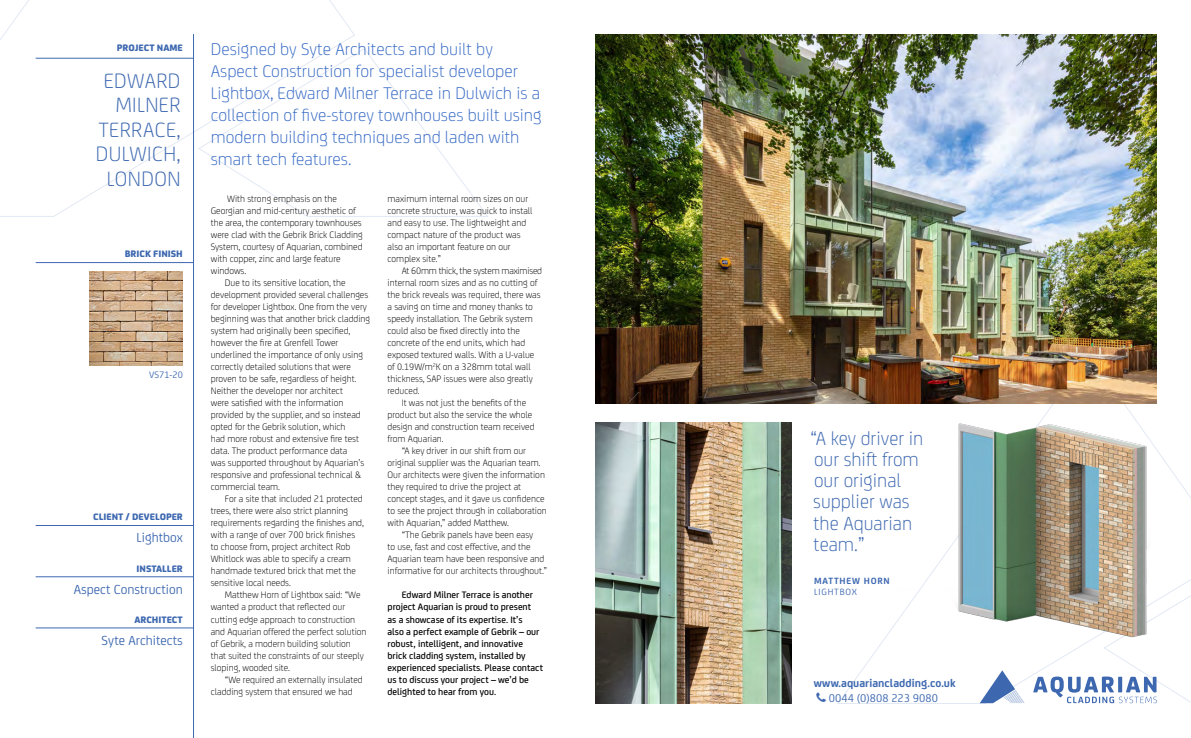
<style>
.page{position:relative;width:1191px;height:738px;background:#fff}
.page>*{position:absolute;margin:0;border:0;box-sizing:border-box;transform-origin:0 0}
.t1{font:300 22.1px/24.4px "FS Joey";letter-spacing:.02em;color:#3d68b0;text-align:right}
.t2{font:300 20.3px/21.2px "FS Joey";color:#3d68b0}
.t3{font:300 18px/22px "FS Joey";color:#376ac5}
.t4{font:14px "FS Joey";color:#3d68b0}
.t5{font:700 12px "FS Joey";color:#3d68b0}
.t6{font:12px "FS Joey";color:#3d68b0}
.t7{font:300 10px/12px "FS Joey";color:#000}
.t8{font:500 10px/12px "FS Joey";color:#000}
.t9{font:800 10px "FS Joey";color:#3d68b0}
.t10{font:300 10px "FS Joey";letter-spacing:-.02em;color:#000}
.t11{font:10px "FS Joey";color:#3d68b0}
.t12{font:700 9.7px "FS Joey";letter-spacing:.08em;color:#3d68b0}
.t13{font:9.7px "FS Joey";letter-spacing:.08em;color:#3d68b0}
</style>
<div class="page">
<svg style="left:836px;top:403px;width:321px;height:300px"></svg>
<svg style="left:0;top:0;width:355px;height:217px"></svg>
<svg style="left:197px;top:48px;width:291px;height:169px"></svg>
<hr style="left:193px;top:34px;width:1px;height:703px;background:#3d68b0">
<hr style="left:36px;top:262px;width:158px;height:1px;background:#3d68b0">
<hr style="left:36px;top:58px;width:158px;height:1px;background:#3d68b0">
<hr style="left:36px;top:576px;width:158px;height:1px;background:#3d68b0">
<hr style="left:36px;top:627px;width:158px;height:1px;background:#3d68b0">
<img style="left:90px;top:272px;width:93px;height:93px">
<img style="left:595px;top:34px;width:562px;height:369px">
<img style="left:595px;top:422px;width:196px;height:281px">
<hr style="left:36px;top:525px;width:158px;height:1px;background:#3d68b0">
<img style="left:895px;top:421px;width:296px;height:224px">
<svg style="left:1033px;top:565px;width:158px;height:138px"></svg>
<svg style="left:979px;top:669px;width:46px;height:33px"></svg>
<p class="t9" style="left:117px;top:40px;width:67px">PROJECT NAME</p>
<h1 class="t1" style="left:96px;top:67px;width:86px">EDWARD<br>MILNER<br>TERRACE,<br>DULWICH,<br>LONDON</h1>
<p class="t9" style="left:125px;top:245px;width:60px">BRICK FINISH</p>
<p class="t11" style="left:149px;top:367px;width:35px">VS71-20</p>
<p class="t9" style="left:93px;top:508px;width:91px">CLIENT / DEVELOPER</p>
<h3 class="t4" style="left:137px;top:526px;width:48px">Lightbox</h3>
<p class="t9" style="left:136px;top:561px;width:48px">INSTALLER</p>
<h3 class="t4" style="left:74px;top:579px;width:111px">Aspect Construction</h3>
<p class="t9" style="left:134px;top:611px;width:50px">ARCHITECT</p>
<h3 class="t4" style="left:102px;top:630px;width:83px">Syte Architects</h3>
<p class="t3" style="left:211px;top:37px;width:332px">Designed by Syte Architects and built by Aspect Construction for specialist developer Lightbox, Edward Milner Terrace in Dulwich is a collection of five-storey townhouses built using modern building techniques and laden with smart tech features.</p>
<p class="t7" style="left:227px;top:192px;width:111px">With strong emphasis on the</p>
<p class="t7" style="left:211px;top:204px;width:146px">Georgian and mid-century aesthetic of</p>
<p class="t7" style="left:211px;top:216px;width:152px">the area, the contemporary townhouses</p>
<p class="t7" style="left:211px;top:228px;width:153px">were clad with the Gebrik Brick Cladding</p>
<p class="t7" style="left:211px;top:240px;width:153px">System, courtesy of Aquarian, combined</p>
<p class="t7" style="left:211px;top:252px;width:131px">with copper, zinc and large feature</p>
<p class="t7" style="left:211px;top:264px;width:37px">windows.</p>
<p class="t7" style="left:225px;top:276px;width:122px">Due to its sensitive location, the</p>
<p class="t7" style="left:211px;top:288px;width:159px">development provided several challenges</p>
<p class="t7" style="left:211px;top:300px;width:158px">for developer Lightbox. One from the very</p>
<p class="t7" style="left:211px;top:312px;width:161px">beginning was that another brick cladding</p>
<p class="t7" style="left:211px;top:324px;width:141px">system had originally been specified,</p>
<p class="t7" style="left:211px;top:336px;width:129px">however the fire at Grenfell Tower</p>
<p class="t7" style="left:211px;top:348px;width:154px">underlined the importance of only using</p>
<p class="t7" style="left:211px;top:360px;width:142px">correctly detailed solutions that were</p>
<p class="t7" style="left:211px;top:372px;width:147px">proven to be safe, regardless of height.</p>
<p class="t7" style="left:211px;top:384px;width:134px">Neither the developer nor architect</p>
<p class="t7" style="left:211px;top:396px;width:134px">were satisfied with the information</p>
<p class="t7" style="left:211px;top:408px;width:151px">provided by the supplier, and so instead</p>
<p class="t7" style="left:211px;top:420px;width:136px">opted for the Gebrik solution, which</p>
<p class="t7" style="left:211px;top:432px;width:150px">had more robust and extensive fire test</p>
<p class="t7" style="left:211px;top:444px;width:138px">data. The product performance data</p>
<p class="t7" style="left:211px;top:456px;width:155px">was supported throughout by Aquarian’s</p>
<p class="t7" style="left:211px;top:468px;width:152px">responsive and professional technical &amp;</p>
<p class="t7" style="left:211px;top:480px;width:71px">commercial team.</p>
<p class="t7" style="left:225px;top:492px;width:139px">For a site that included 21 protected</p>
<p class="t7" style="left:211px;top:504px;width:139px">trees, there were also strict planning</p>
<p class="t7" style="left:211px;top:516px;width:155px">requirements regarding the finishes and,</p>
<p class="t7" style="left:211px;top:528px;width:146px">with a range of over 700 brick finishes</p>
<p class="t7" style="left:211px;top:540px;width:141px">to choose from, project architect Rob</p>
<p class="t7" style="left:211px;top:552px;width:142px">Whitlock was able to specify a cream</p>
<p class="t7" style="left:211px;top:564px;width:147px">handmade textured brick that met the</p>
<p class="t7" style="left:211px;top:576px;width:82px">sensitive local needs.</p>
<p class="t7" style="left:225px;top:588px;width:137px">Matthew Horn of Lightbox said: “We</p>
<p class="t7" style="left:211px;top:600px;width:136px">wanted a product that reflected our</p>
<p class="t7" style="left:211px;top:612px;width:146px">cutting edge approach to construction</p>
<p class="t7" style="left:211px;top:624px;width:157px">and Aquarian offered the perfect solution</p>
<p class="t7" style="left:211px;top:636px;width:142px">of Gebrik, a modern building solution</p>
<p class="t7" style="left:211px;top:648px;width:155px">that suited the constraints of our steeply</p>
<p class="t7" style="left:211px;top:660px;width:81px">sloping, wooded site.</p>
<p class="t7" style="left:225px;top:672px;width:139px">“We required an externally insulated</p>
<p class="t7" style="left:211px;top:684px;width:143px">cladding system that ensured we had</p>
<p class="t7" style="left:387px;top:192px;width:146px">maximum internal room sizes on our concrete structure, was quick to install and easy to use. The lightweight and compact nature of the product was also an important feature on our complex site.”</p>
<p class="t10" style="left:402px;top:263px;width:142px">At 60mm thick, the system maximised</p>
<p class="t7" style="left:387px;top:276px;width:151px">internal room sizes and as no cutting of</p>
<p class="t7" style="left:387px;top:288px;width:155px">the brick reveals was required, there was</p>
<p class="t7" style="left:387px;top:300px;width:147px">a saving on time and money thanks to</p>
<p class="t7" style="left:387px;top:312px;width:147px">speedy installation. The Gebrik system</p>
<p class="t7" style="left:387px;top:324px;width:134px">could also be fixed directly into the</p>
<p class="t7" style="left:387px;top:336px;width:139px">concrete of the end units, which had</p>
<p class="t7" style="left:387px;top:348px;width:148px">exposed textured walls. With a U-value</p>
<p class="t7" style="left:387px;top:360px;width:145px">of 0.19W/m<sup>2</sup>K on a 328mm total wall</p>
<p class="t7" style="left:387px;top:372px;width:147px">thickness, SAP issues were also greatly</p>
<p class="t7" style="left:387px;top:384px;width:34px">reduced.</p>
<p class="t7" style="left:402px;top:396px;width:126px">It was not just the benefits of the</p>
<p class="t7" style="left:387px;top:408px;width:146px">product but also the service the whole</p>
<p class="t7" style="left:387px;top:420px;width:148px">design and construction team received</p>
<p class="t7" style="left:387px;top:432px;width:58px">from Aquarian.</p>
<p class="t7" style="left:402px;top:444px;width:126px">“A key driver in our shift from our</p>
<p class="t7" style="left:387px;top:456px;width:155px">original supplier was the Aquarian team.</p>
<p class="t7" style="left:387px;top:468px;width:159px">Our architects were given the information</p>
<p class="t7" style="left:387px;top:480px;width:135px">they required to drive the project at</p>
<p class="t7" style="left:387px;top:492px;width:158px">concept stages, and it gave us confidence</p>
<p class="t7" style="left:387px;top:504px;width:161px">to see the project through in collaboration</p>
<p class="t7" style="left:387px;top:516px;width:123px">with Aquarian,” added Matthew.</p>
<p class="t7" style="left:402px;top:528px;width:133px">“The Gebrik panels have been easy</p>
<p class="t7" style="left:387px;top:540px;width:145px">to use, fast and cost effective, and the</p>
<p class="t7" style="left:387px;top:552px;width:158px">Aquarian team have been responsive and</p>
<p class="t7" style="left:387px;top:564px;width:161px">informative for our architects throughout.”</p>
<p class="t8" style="left:387px;top:588px;width:157px;text-indent:14px">Edward Milner Terrace is another project Aquarian is proud to present<br>as a showcase of its expertise. It’s<br>also a perfect example of Gebrik – our robust, intelligent, and innovative brick cladding system, installed by experienced specialists. Please contact us to discuss your project – we’d be delighted to hear from you.</p>
<h2 class="t2" style="left:810px;top:425px;width:115px">“A key driver in our shift from our original supplier was the Aquarian team.”</h2>
<p class="t12" style="left:814px;top:572px;width:77px">MATTHEW HORN</p>
<p class="t13" style="left:814px;top:584px;width:44px">LIGHTBOX</p>
<p class="t5" style="left:814px;top:674px;width:143px">www.aquariancladding.co.uk</p>
<p class="t6" style="left:829px;top:689px;width:110px">0044 (0)808 223 9080</p>
</div>
